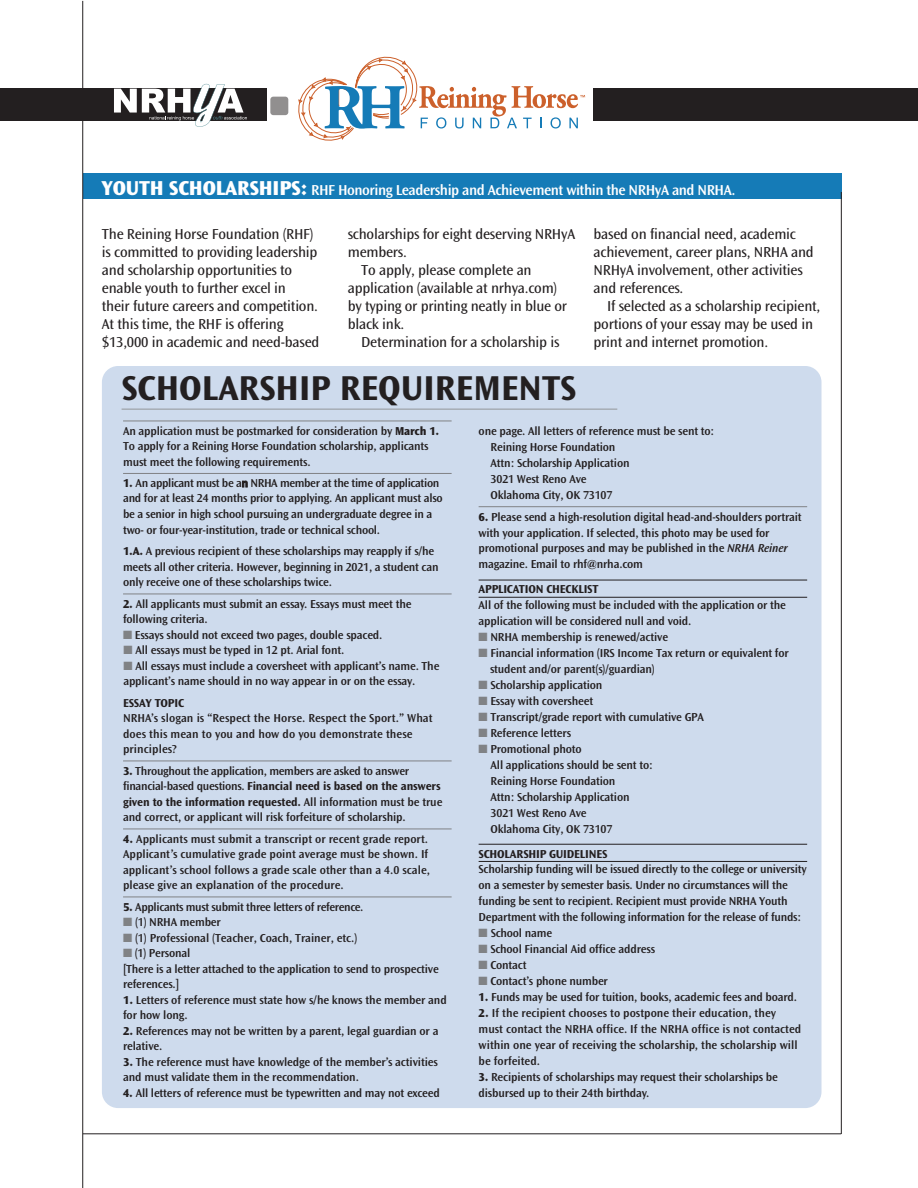
<style>
.page{position:relative;width:918px;height:1188px;background:#fff}
.page>*{position:absolute;margin:0;border:0;box-sizing:border-box;transform-origin:0 0}
.t1{font:700 36px "Ocean Sans Std";color:#231f20}
.t2{font:15px/18px "Ocean Sans Std";letter-spacing:-.015em;color:#231f20}
.t3{font:600 15px "Ocean Sans Std";letter-spacing:-.03em;color:#fff}
.t4{font:600 12px/15.9px "Ocean Sans Std";letter-spacing:-.015em;color:#231f20}
.t5{font:600 12px/15.5px "Ocean Sans Std";letter-spacing:.005em;color:#231f20}
.t6{font:700 12px "Ocean Sans Std";letter-spacing:-.015em;color:#231f20}
.s1{font-weight:800;font-size:21px}
.s2{font-weight:800}
.s3{color:#808285}
.s4{font-weight:700}
.s5{font-style:italic}
</style>
<div class="page">
<div style="left:0;top:88px;width:266px;height:33px;background:#231f20"></div>
<div style="left:83px;top:174px;width:758px;height:25px;background:#157bb7"></div>
<hr style="left:841px;top:192px;width:1px;height:942px;background:#231f20">
<hr style="left:83px;top:1134px;width:758px;height:1px;background:#231f20">
<div style="left:594px;top:88px;width:324px;height:33px;background:#231f20"></div>
<hr style="left:82px;top:1px;width:1px;height:1187px;background:#231f20">
<svg style="left:298px;top:57px;width:287px;height:84px"></svg>
<div style="left:102px;top:366px;width:720px;height:742px;background:#cedbed;border-radius:16px"></div>
<hr style="left:123px;top:421px;width:329px;height:1px;background:#808285">
<hr style="left:123px;top:473px;width:329px;height:1px;background:#808285">
<hr style="left:123px;top:594px;width:329px;height:1px;background:#808285">
<hr style="left:123px;top:761px;width:329px;height:1px;background:#808285">
<hr style="left:123px;top:829px;width:329px;height:1px;background:#808285">
<hr style="left:123px;top:897px;width:329px;height:1px;background:#808285">
<hr style="left:479px;top:506px;width:328px;height:1px;background:#808285">
<hr style="left:479px;top:580px;width:328px;height:1px;background:#231f20">
<hr style="left:479px;top:597px;width:328px;height:1px;background:#231f20">
<hr style="left:479px;top:844px;width:328px;height:1px;background:#231f20">
<hr style="left:479px;top:861px;width:328px;height:1px;background:#231f20">
<hr style="left:122px;top:409px;width:495px;height:1px;background:#939598">
<div style="left:270px;top:97px;width:18px;height:18px;background:#918f8f;border-radius:3px"></div>
<svg style="left:114px;top:84px;width:133px;height:43px"></svg>
<p class="t3" style="left:102px;top:181px;width:635px"><span class="s1">YOUTH SCHOLARSHIPS:</span> RHF Honoring Leadership and Achievement within the NRHyA and NRHA.</p>
<p class="t2" style="left:102px;top:225px;width:219px">The Reining Horse Foundation (RHF) is committed to providing leadership and scholarship opportunities to enable youth to further excel in<br>their future careers and competition.<br>At this time, the RHF is offering $13,000 in academic and need-based</p>
<p class="t2" style="left:348px;top:225px;width:229px">scholarships for eight deserving NRHyA</p>
<p class="t2" style="left:348px;top:243px;width:61px">members.</p>
<p class="t2" style="left:361px;top:261px;width:172px">To apply, please complete an</p>
<p class="t2" style="left:348px;top:279px;width:211px">application (available at nrhya.com)</p>
<p class="t2" style="left:348px;top:297px;width:221px">by typing or printing neatly in blue or</p>
<p class="t2" style="left:348px;top:315px;width:58px">black ink.</p>
<p class="t2" style="left:361px;top:333px;width:200px">Determination for a scholarship is</p>
<h1 class="t1" style="left:122px;top:368px;width:456px">SCHOLARSHIP REQUIREMENTS</h1>
<p class="t2" style="left:594px;top:225px;width:222px">based on financial need, academic achievement, career plans, NRHA and<br>NRHyA involvement, other activities and references.</p>
<p class="t2" style="left:594px;top:297px;width:228px;text-indent:14px">If selected as a scholarship recipient, portions of your essay may be used in print and internet promotion.</p>
<p class="t4" style="left:123px;top:423px;width:318px;line-height:15.5px">An application must be postmarked for consideration by <span class="s2">March 1.<br></span>To apply for a Reining Horse Foundation scholarship, applicants must meet the following requirements.</p>
<p class="t4" style="left:123px;top:476px;width:321px;line-height:15.5px"><span class="s2">1.</span> An applicant must be an NRHA member at the time of application and for at least 24 months prior to applying. An applicant must also be a senior in high school pursuing an undergraduate degree in a two- or four-year-institution, trade or technical school.</p>
<p class="t4" style="left:123px;top:544px;width:317px;line-height:15.5px"><span class="s2">1.A.</span> A previous recipient of these scholarships may reapply if s/he meets all other criteria. However, beginning in 2021, a student can only receive one of these scholarships twice.</p>
<p class="t4" style="left:123px;top:596px;width:290px;line-height:15.5px"><span class="s2">2.</span> All applicants must submit an essay. Essays must meet the following criteria.</p>
<p class="t4" style="left:123px;top:627px;width:261px"><span class="s3">■</span> Essays should not exceed two pages, double spaced.</p>
<p class="t4" style="left:123px;top:643px;width:222px"><span class="s3">■</span> All essays must be typed in 12 pt. Arial font.</p>
<p class="t4" style="left:123px;top:658px;width:318px;line-height:15.5px"><span class="s3">■</span> All essays must include a coversheet with applicant’s name. The applicant’s name should in no way appear in or on the essay.</p>
<p class="t6" style="left:123px;top:696px;width:63px">ESSAY TOPIC</p>
<p class="t5" style="left:123px;top:711px;width:311px">NRHA’s slogan is “Respect the Horse. Respect the Sport.” What does this mean to you and how do you demonstrate these principles?</p>
<p class="t4" style="left:123px;top:763px;width:321px;line-height:15.5px"><span class="s2">3.</span> Throughout the application, members are asked to answer financial-based questions. <span class="s4">Financial need is based on the answers given to the information requested.</span> All information must be true and correct, or applicant will risk forfeiture of scholarship.</p>
<p class="t4" style="left:123px;top:831px;width:308px;line-height:15.5px"><span class="s2">4.</span> Applicants must submit a transcript or recent grade report.<br>Applicant’s cumulative grade point average must be shown. If applicant’s school follows a grade scale other than a 4.0 scale, please give an explanation of the procedure.</p>
<p class="t4" style="left:123px;top:899px;width:242px"><span class="s2">5.</span> Applicants must submit three letters of reference.</p>
<p class="t4" style="left:123px;top:915px;width:99px"><span class="s3">■</span> (1) NRHA member</p>
<p class="t4" style="left:123px;top:930px;width:236px"><span class="s3">■</span> (1) Professional (Teacher, Coach, Trainer, etc.)</p>
<p class="t4" style="left:123px;top:946px;width:317px;line-height:15.5px"><span class="s3">■</span> (1) Personal<br>[There is a letter attached to the application to send to prospective references.]</p>
<p class="t4" style="left:123px;top:992px;width:325px;line-height:15.5px"><span class="s2">1.</span> Letters of reference must state how s/he knows the member and for how long.</p>
<p class="t4" style="left:123px;top:1023px;width:317px;line-height:15.5px"><span class="s2">2.</span> References may not be written by a parent, legal guardian or a relative.</p>
<p class="t4" style="left:123px;top:1054px;width:316px;line-height:15.5px"><span class="s2">3.</span> The reference must have knowledge of the member’s activities and must validate them in the recommendation.</p>
<p class="t4" style="left:123px;top:1085px;width:318px"><span class="s2">4.</span> All letters of reference must be typewritten and may not exceed</p>
<p class="t4" style="left:491px;top:423px;width:225px;text-indent:-12px">one page. All letters of reference must be sent to:<br>Reining Horse Foundation<br>Attn: Scholarship Application<br>3021 West Reno Ave<br>Oklahoma City, OK 73107</p>
<p class="t4" style="left:479px;top:509px;width:325px"><span class="s2">6.</span> Please send a high-resolution digital head-and-shoulders portrait with your application. If selected, this photo may be used for promotional purposes and may be published in the <span class="s5">NRHA Reiner </span>magazine. Email to rhf@nrha.com</p>
<p class="t6" style="left:479px;top:583px;width:121px">APPLICATION CHECKLIST</p>
<p class="t4" style="left:479px;top:598px;width:309px">All of the following must be included with the application or the application will be considered null and void.</p>
<p class="t4" style="left:479px;top:629px;width:191px"><span class="s3">■</span> NRHA membership is renewed/active</p>
<p class="t4" style="left:490px;top:645px;width:300px;text-indent:-11px"><span class="s3">■</span> Financial information (IRS Income Tax return or equivalent for student and/or parent(s)/guardian)</p>
<p class="t4" style="left:479px;top:677px;width:125px"><span class="s3">■</span> Scholarship application</p>
<p class="t4" style="left:479px;top:693px;width:116px"><span class="s3">■</span> Essay with coversheet</p>
<p class="t4" style="left:479px;top:709px;width:227px"><span class="s3">■</span> Transcript/grade report with cumulative GPA</p>
<p class="t4" style="left:479px;top:725px;width:94px"><span class="s3">■</span> Reference letters</p>
<p class="t4" style="left:491px;top:741px;width:164px;text-indent:-12px"><span class="s3">■</span> Promotional photo<br>All applications should be sent to:<br>Reining Horse Foundation<br>Attn: Scholarship Application<br>3021 West Reno Ave<br>Oklahoma City, OK 73107</p>
<p class="t6" style="left:479px;top:847px;width:130px">SCHOLARSHIP GUIDELINES</p>
<p class="t4" style="left:479px;top:862px;width:330px">Scholarship funding will be issued directly to the college or university on a semester by semester basis. Under no circumstances will the funding be sent to recipient. Recipient must provide NRHA Youth Department with the following information for the release of funds:</p>
<p class="t4" style="left:479px;top:926px;width:75px"><span class="s3">■</span> School name</p>
<p class="t4" style="left:479px;top:941px;width:178px"><span class="s3">■</span> School Financial Aid office address</p>
<p class="t4" style="left:479px;top:957px;width:49px"><span class="s3">■</span> Contact</p>
<p class="t4" style="left:479px;top:973px;width:131px"><span class="s3">■</span> Contact’s phone number</p>
<p class="t4" style="left:479px;top:989px;width:320px"><span class="s2">1.</span> Funds may be used for tuition, books, academic fees and board.</p>
<p class="t4" style="left:479px;top:1005px;width:324px"><span class="s2">2.</span> If the recipient chooses to postpone their education, they must contact the NRHA office. If the NRHA office is not contacted within one year of receiving the scholarship, the scholarship will be forfeited.</p>
<p class="t4" style="left:479px;top:1069px;width:301px"><span class="s2">3.</span> Recipients of scholarships may request their scholarships be disbursed up to their 24th birthday.</p>
</div>
